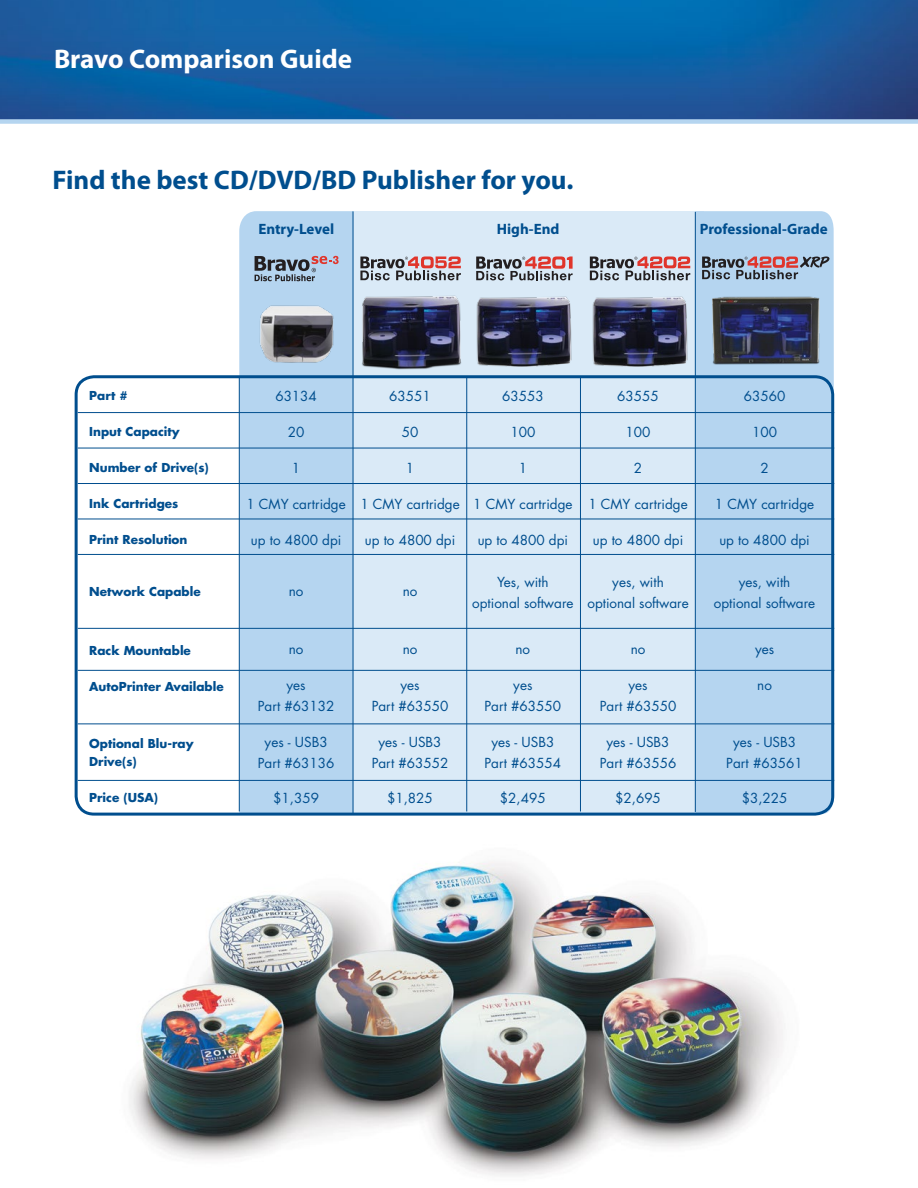
<style>
.page{position:relative;width:918px;height:1188px;background:#fff}
.page>*{position:absolute;margin:0;border:0;box-sizing:border-box;transform-origin:0 0}
.t1{font:700 27px "Myriad Pro";color:#004e8e}
.t2{font:700 27px "Myriad Pro";color:#fff}
.t3{font:700 15px "Myriad Pro";color:#004e8e}
.t4{font:13.5px/21px "Futura";color:#004e8e;text-align:center}
.t5{font:700 12px/18px "Futura";color:#004e8e}
</style>
<div class="page">
<img style="left:0;top:0;width:918px;height:119px">
<div style="left:0;top:119px;width:918px;height:5px;background:#b5d5f0"></div>
<img style="left:129px;top:861px;width:654px;height:315px">
<div style="left:239px;top:211px;width:113px;height:601px;background:#b5d5f0"></div>
<div style="left:352px;top:211px;width:352px;height:603px;background:#daeaf7"></div>
<img style="left:246px;top:288px;width:101px;height:85px">
<img style="left:362px;top:295px;width:99px;height:75px">
<hr style="left:239px;top:376px;width:1px;height:435px;background:#004e8e">
<hr style="left:466px;top:376px;width:1px;height:435px;background:#004e8e">
<hr style="left:353px;top:211px;width:1px;height:603px;background:#004e8e">
<hr style="left:580px;top:376px;width:1px;height:435px;background:#004e8e">
<img style="left:476px;top:286px;width:219px;height:89px">
<div style="left:695px;top:211px;width:139px;height:603px;background:#b5d5f0"></div>
<div style="left:75px;top:375px;width:759px;height:441px;border:3px solid #004e8e;border-radius:18px"></div>
<hr style="left:78px;top:780px;width:756px;height:1px;background:#004e8e">
<hr style="left:78px;top:724px;width:756px;height:1px;background:#004e8e">
<hr style="left:78px;top:670px;width:756px;height:1px;background:#004e8e">
<hr style="left:78px;top:628px;width:756px;height:1px;background:#004e8e">
<hr style="left:78px;top:554px;width:756px;height:1px;background:#004e8e">
<hr style="left:78px;top:519px;width:756px;height:1px;background:#004e8e">
<hr style="left:78px;top:483px;width:756px;height:1px;background:#004e8e">
<hr style="left:78px;top:448px;width:756px;height:1px;background:#004e8e">
<hr style="left:78px;top:412px;width:756px;height:1px;background:#004e8e">
<img style="left:708px;top:286px;width:116px;height:89px">
<hr style="left:695px;top:212px;width:1px;height:600px;background:#004e8e">
<svg style="left:255px;top:256px;width:84px;height:25px;background:#8d98aa"></svg>
<svg style="left:360px;top:256px;width:101px;height:24px"></svg>
<svg style="left:476px;top:256px;width:97px;height:24px"></svg>
<svg style="left:590px;top:256px;width:100px;height:24px"></svg>
<svg style="left:702px;top:256px;width:127px;height:23px;background:#9492a2"></svg>
<h1 class="t2" style="left:54px;top:42px;width:300px">Bravo Comparison Guide</h1>
<h1 class="t1" style="left:52px;top:163px;width:523px">Find the best CD/DVD/BD Publisher for you.</h1>
<p class="t3" style="left:258px;top:219px;width:77px">Entry-Level</p>
<p class="t3" style="left:497px;top:219px;width:64px">High-End</p>
<p class="t3" style="left:700px;top:219px;width:129px">Professional-Grade</p>
<p class="t5" style="left:89px;top:386px;width:40px">Part #</p>
<p class="t5" style="left:89px;top:422px;width:92px">Input Capacity</p>
<p class="t5" style="left:89px;top:458px;width:121px">Number of Drive(s)</p>
<p class="t5" style="left:89px;top:494px;width:91px">Ink Cartridges</p>
<p class="t5" style="left:89px;top:530px;width:100px">Print Resolution</p>
<p class="t5" style="left:89px;top:583px;width:113px">Network Capable</p>
<p class="t5" style="left:89px;top:641px;width:103px">Rack Mountable</p>
<p class="t5" style="left:89px;top:677px;width:136px">AutoPrinter Available</p>
<p class="t5" style="left:89px;top:734px;width:106px">Optional Blu-ray<br>Drive(s)</p>
<p class="t5" style="left:89px;top:788px;width:70px">Price (USA)</p>
<p class="t4" style="left:275px;top:385px;width:43px">63134</p>
<p class="t4" style="left:288px;top:421px;width:18px">20</p>
<p class="t4" style="left:292px;top:457px;width:10px">1</p>
<p class="t4" style="left:246px;top:493px;width:101px">1 CMY cartridge</p>
<p class="t4" style="left:251px;top:529px;width:92px">up to 4800 dpi</p>
<p class="t4" style="left:289px;top:580px;width:16px">no</p>
<p class="t4" style="left:289px;top:639px;width:16px">no</p>
<p class="t4" style="left:258px;top:675px;width:78px">yes<br>Part #63132</p>
<p class="t4" style="left:258px;top:732px;width:78px">yes - USB3<br>Part #63136</p>
<p class="t4" style="left:273px;top:787px;width:47px">$1,359</p>
<p class="t4" style="left:389px;top:385px;width:43px">63551</p>
<p class="t4" style="left:402px;top:421px;width:18px">50</p>
<p class="t4" style="left:406px;top:457px;width:10px">1</p>
<p class="t4" style="left:360px;top:493px;width:101px">1 CMY cartridge</p>
<p class="t4" style="left:365px;top:529px;width:92px">up to 4800 dpi</p>
<p class="t4" style="left:403px;top:580px;width:16px">no</p>
<p class="t4" style="left:403px;top:639px;width:16px">no</p>
<p class="t4" style="left:372px;top:675px;width:78px">yes<br>Part #63550</p>
<p class="t4" style="left:372px;top:732px;width:78px">yes - USB3<br>Part #63552</p>
<p class="t4" style="left:387px;top:787px;width:47px">$1,825</p>
<p class="t4" style="left:502px;top:385px;width:43px">63553</p>
<p class="t4" style="left:510px;top:421px;width:26px">100</p>
<p class="t4" style="left:519px;top:457px;width:10px">1</p>
<p class="t4" style="left:473px;top:493px;width:101px">1 CMY cartridge</p>
<p class="t4" style="left:478px;top:529px;width:92px">up to 4800 dpi</p>
<p class="t4" style="left:472px;top:571px;width:103px">Yes, with optional software</p>
<p class="t4" style="left:516px;top:639px;width:16px">no</p>
<p class="t4" style="left:485px;top:675px;width:78px">yes<br>Part #63550</p>
<p class="t4" style="left:485px;top:732px;width:78px">yes - USB3<br>Part #63554</p>
<p class="t4" style="left:500px;top:787px;width:47px">$2,495</p>
<p class="t4" style="left:617px;top:385px;width:43px">63555</p>
<p class="t4" style="left:626px;top:421px;width:26px">100</p>
<p class="t4" style="left:634px;top:457px;width:10px">2</p>
<p class="t4" style="left:588px;top:493px;width:101px">1 CMY cartridge</p>
<p class="t4" style="left:593px;top:529px;width:92px">up to 4800 dpi</p>
<p class="t4" style="left:587px;top:571px;width:103px">yes, with optional software</p>
<p class="t4" style="left:631px;top:639px;width:16px">no</p>
<p class="t4" style="left:600px;top:675px;width:78px">yes<br>Part #63550</p>
<p class="t4" style="left:600px;top:732px;width:78px">yes - USB3<br>Part #63556</p>
<p class="t4" style="left:615px;top:787px;width:47px">$2,695</p>
<p class="t4" style="left:744px;top:385px;width:43px">63560</p>
<p class="t4" style="left:752px;top:421px;width:26px">100</p>
<p class="t4" style="left:760px;top:457px;width:10px">2</p>
<p class="t4" style="left:715px;top:493px;width:101px">1 CMY cartridge</p>
<p class="t4" style="left:719px;top:529px;width:92px">up to 4800 dpi</p>
<p class="t4" style="left:714px;top:571px;width:103px">yes, with optional software</p>
<p class="t4" style="left:755px;top:639px;width:21px">yes</p>
<p class="t4" style="left:757px;top:675px;width:16px">no</p>
<p class="t4" style="left:726px;top:732px;width:78px">yes - USB3<br>Part #63561</p>
<p class="t4" style="left:742px;top:787px;width:47px">$3,225</p>
</div>
